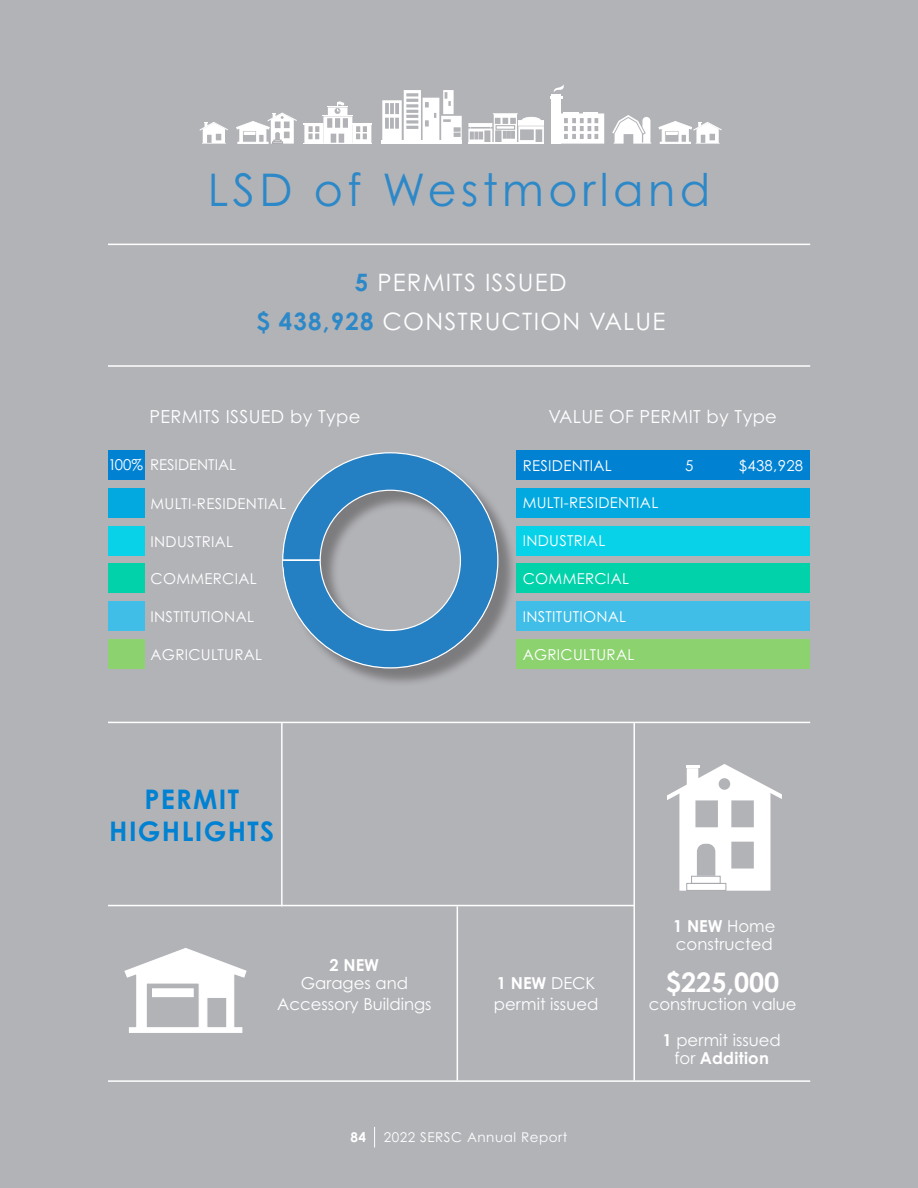
<style>
.page{position:relative;width:918px;height:1188px;background:#b2b3b7}
.page>*{position:absolute;margin:0;border:0;box-sizing:border-box;transform-origin:0 0}
.t1{font:45px "Century Gothic Pro";letter-spacing:.1em;color:#2d88c8}
.t2{font:700 27px/32.4px "Century Gothic Pro";letter-spacing:.05em;color:#0081d2;text-align:center}
.t3{font:700 27px "Century Gothic Pro";color:#fff}
.t4{font:24px "Century Gothic Pro";letter-spacing:.05em;color:#fff}
.t5{font:18px "Century Gothic Pro";letter-spacing:.02em;color:#fff}
.t6{font:16.5px/18px "Century Gothic Pro";color:#fff;text-align:center}
.t7{font:15px "Century Gothic Pro";letter-spacing:.02em;color:#fff}
.t8{font:15px "Century Gothic Pro";color:#fff}
.t9{font:13.5px "Century Gothic Pro";letter-spacing:.04em;color:#fff}
.t10{font:700 13.5px "Century Gothic Pro";color:#fff}
.s1{font-weight:700;color:#2d88c8}
.s2{font-weight:700}
</style>
<div class="page">
<hr style="left:108px;top:905px;width:526px;height:1px;background:#fff">
<hr style="left:281px;top:722px;width:2px;height:184px;background:#fff">
<hr style="left:457px;top:906px;width:1px;height:175px;background:#fff">
<hr style="left:633px;top:722px;width:2px;height:359px;background:#fff">
<div style="left:517px;top:450px;width:293px;height:30px;background:#0081d2"></div>
<div style="left:517px;top:488px;width:293px;height:30px;background:#02a9e0"></div>
<div style="left:517px;top:526px;width:293px;height:29px;background:#08d2e8"></div>
<div style="left:517px;top:564px;width:293px;height:29px;background:#01d2aa"></div>
<div style="left:517px;top:601px;width:293px;height:30px;background:#41bee8"></div>
<hr style="left:108px;top:722px;width:702px;height:1px;background:#fff">
<hr style="left:108px;top:1080px;width:702px;height:2px;background:#fff">
<div style="left:108px;top:450px;width:36px;height:30px;background:#0081d2"></div>
<div style="left:108px;top:488px;width:36px;height:30px;background:#02a9e0"></div>
<div style="left:108px;top:526px;width:36px;height:29px;background:#08d2e8"></div>
<div style="left:108px;top:564px;width:36px;height:29px;background:#01d2aa"></div>
<div style="left:108px;top:601px;width:36px;height:30px;background:#41bee8"></div>
<div style="left:108px;top:639px;width:36px;height:30px;background:#8cd26f"></div>
<div style="left:517px;top:639px;width:293px;height:30px;background:#8cd26f"></div>
<hr style="left:108px;top:365px;width:702px;height:2px;background:#fff">
<hr style="left:108px;top:244px;width:702px;height:1px;background:#fff">
<div style="left:551px;top:94px;width:10px;height:50px;background:#fff"></div>
<svg style="left:550px;top:85px;width:14px;height:13px"></svg>
<svg style="left:561px;top:112px;width:43px;height:32px"></svg>
<svg style="left:303px;top:102px;width:69px;height:42px"></svg>
<hr style="left:381px;top:140px;width:81px;height:4px;background:#fff">
<svg style="left:382px;top:90px;width:80px;height:50px"></svg>
<svg style="left:236px;top:113px;width:61px;height:31px"></svg>
<svg style="left:469px;top:113px;width:75px;height:29px"></svg>
<hr style="left:469px;top:142px;width:75px;height:2px;background:#fff">
<svg style="left:200px;top:122px;width:28px;height:22px"></svg>
<svg style="left:659px;top:121px;width:63px;height:23px"></svg>
<svg style="left:612px;top:115px;width:39px;height:29px"></svg>
<div style="left:285px;top:455px;width:232px;height:232px;background:#231f20;opacity:.38"></div>
<svg style="left:282px;top:452px;width:216px;height:217px"></svg>
<svg style="left:283px;top:561px;width:3px;height:24px"></svg>
<svg style="left:124px;top:948px;width:123px;height:85px"></svg>
<div style="left:153px;top:989px;width:40px;height:8px;background:#fff"></div>
<div style="left:152px;top:988px;width:42px;height:9px;border:1px solid #fff"></div>
<svg style="left:667px;top:764px;width:115px;height:127px"></svg>
<svg style="left:374px;top:1127px;width:1px;height:21px"></svg>
<p class="t1" style="left:208px;top:163px;width:504px">LSD of Westmorland</p>
<p class="t4" style="left:355px;top:268px;width:213px"><span class="s1">5</span> PERMITS ISSUED</p>
<p class="t4" style="left:256px;top:307px;width:411px"><span class="s1">$ 438,928</span> CONSTRUCTION VALUE</p>
<p class="t5" style="left:149px;top:405px;width:213px">PERMITS ISSUED by Type</p>
<p class="t8" style="left:108px;top:455px;width:130px">100% RESIDENTIAL</p>
<p class="t7" style="left:151px;top:494px;width:137px">MULTI-RESIDENTIAL</p>
<p class="t7" style="left:151px;top:532px;width:84px">INDUSTRIAL</p>
<p class="t7" style="left:151px;top:570px;width:108px">COMMERCIAL</p>
<p class="t7" style="left:151px;top:608px;width:105px">INSTITUTIONAL</p>
<p class="t7" style="left:151px;top:645px;width:113px">AGRICULTURAL</p>
<p class="t2" style="left:109px;top:783px;width:166px">PERMIT<br>HIGHLIGHTS</p>
<p class="t6" style="left:301px;top:956px;width:109px"><span class="s2">2 NEW<br></span>Garages and</p>
<p class="t6" style="left:277px;top:995px;width:156px">Accessory Buildings</p>
<p class="t5" style="left:548px;top:405px;width:230px">VALUE OF PERMIT by Type</p>
<p class="t7" style="left:523px;top:456px;width:91px">RESIDENTIAL</p>
<p class="t7" style="left:685px;top:456px;width:10px">5</p>
<p class="t7" style="left:739px;top:456px;width:66px">$438,928</p>
<p class="t7" style="left:523px;top:494px;width:137px">MULTI-RESIDENTIAL</p>
<p class="t7" style="left:523px;top:532px;width:84px">INDUSTRIAL</p>
<p class="t7" style="left:523px;top:569px;width:108px">COMMERCIAL</p>
<p class="t7" style="left:523px;top:607px;width:105px">INSTITUTIONAL</p>
<p class="t7" style="left:523px;top:645px;width:113px">AGRICULTURAL</p>
<p class="t6" style="left:673px;top:917px;width:104px;text-align:left"><span class="s2">1 NEW</span> Home constructed</p>
<p class="t6" style="left:494px;top:973px;width:106px;line-height:21px;text-align:left"><span class="s2">1 NEW</span> DECK permit issued</p>
<p class="t3" style="left:666px;top:965px;width:115px">$225,000</p>
<p class="t6" style="left:649px;top:995px;width:150px">construction value</p>
<p class="t6" style="left:663px;top:1031px;width:120px"><span class="s2">1</span> permit issued for <span class="s2">Addition</span></p>
<p class="t10" style="left:351px;top:1129px;width:17px">84</p>
<p class="t9" style="left:384px;top:1129px;width:185px">2022 SERSC Annual Report</p>
</div>
